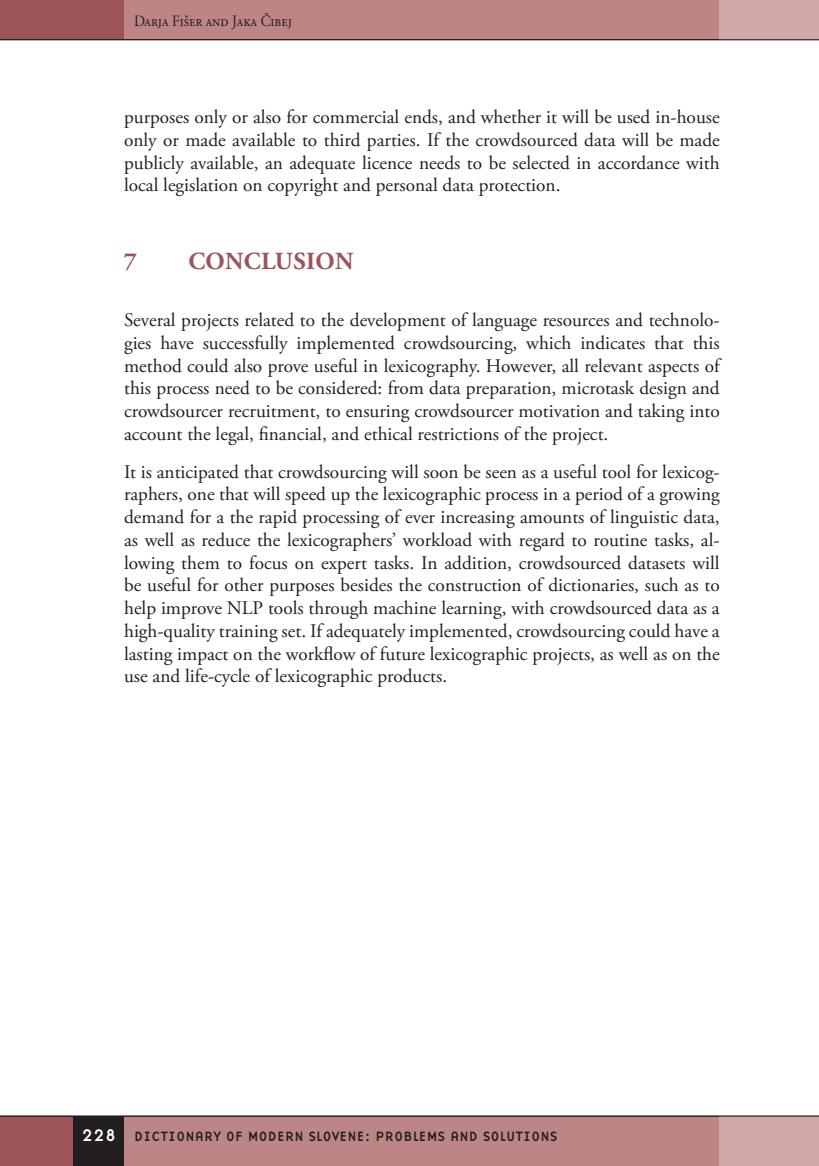
<style>
.page{position:relative;width:819px;height:1166px;background:#fff}
.page>*{position:absolute;margin:0;border:0;box-sizing:border-box;transform-origin:0 0}
.R_Naslov_-_Prva_rave{font:700 24.5px "Adobe Garamond Pro";letter-spacing:.015em;color:#9d5458}
.t1{font:19.25px/22.8px "Adobe Garamond Pro";color:#231f20;text-align:justify}
.t2{font:15.75px "Adobe Garamond Pro";color:#231f20;scale:.9 1}
.t3{font:14px "Base Nine";color:#231f20}
.s1{font-size:17.5px;color:#fff}
</style>
<div class="page">
<div style="left:124px;top:1116px;width:620px;height:50px;background:#be8587"></div>
<div style="left:122px;top:0;width:597px;height:40px;background:#be8587"></div>
<div style="left:0;top:1116px;width:74px;height:50px;background:#9d5458"></div>
<div style="left:74px;top:1116px;width:50px;height:50px;background:#231f20"></div>
<div style="left:0;top:0;width:124px;height:40px;background:#9d5458"></div>
<div style="left:719px;top:1116px;width:100px;height:50px;background:#d2a7a8"></div>
<div style="left:719px;top:0;width:100px;height:40px;background:#d2a7a8"></div>
<hr style="left:0;top:39px;width:819px;height:1px;background:#231f20">
<hr style="left:0;top:1116px;width:819px;height:1px;background:#231f20">
<p class="t2" style="left:134px;top:11px;width:177px">Darja Fišer and Jaka Čibej</p>
<p class="t1" style="left:124px;top:106px;width:597px">purposes only or also for commercial ends, and whether it will be used in-house only or made available to third parties. If the crowdsourced data will be made publicly available, an adequate licence needs to be selected in accordance with local legislation on copyright and personal data protection.</p>
<p class="R_Naslov_-_Prva_rave" style="left:124px;top:247px;width:14px">7</p>
<p class="R_Naslov_-_Prva_rave" style="left:188px;top:247px;width:166px">CONCLUSION</p>
<p class="t1" style="left:124px;top:309px;width:597px">Several projects related to the development of language resources and technolo&shy;gies have successfully implemented crowdsourcing, which indicates that this method could also prove useful in lexicography. However, all relevant aspects of this process need to be considered: from data preparation, microtask design and crowdsourcer recruitment, to ensuring crowdsourcer motivation and taking into account the legal, financial, and ethical restrictions of the project.</p>
<p class="t1" style="left:124px;top:461px;width:597px">It is anticipated that crowdsourcing will soon be seen as a useful tool for lexicog&shy;raphers, one that will speed up the lexicographic process in a period of a growing demand for a the rapid processing of ever increasing amounts of linguistic data, as well as reduce the lexicographers’ workload with regard to routine tasks, al&shy;lowing them to focus on expert tasks. In addition, crowdsourced datasets will be useful for other purposes besides the construction of dictionaries, such as to help improve NLP tools through machine learning, with crowdsourced data as a high-quality training set. If adequately implemented, crowdsourcing could have a lasting impact on the workflow of future lexicographic projects, as well as on the use and life-cycle of lexicographic products.</p>
<p class="t3" style="left:81px;top:1126px;width:477px"><span class="s1">228</span> DICTIONARY OF MODERN SLOVENE: PROBLEMS AND SOLUTIONS</p>
</div>
